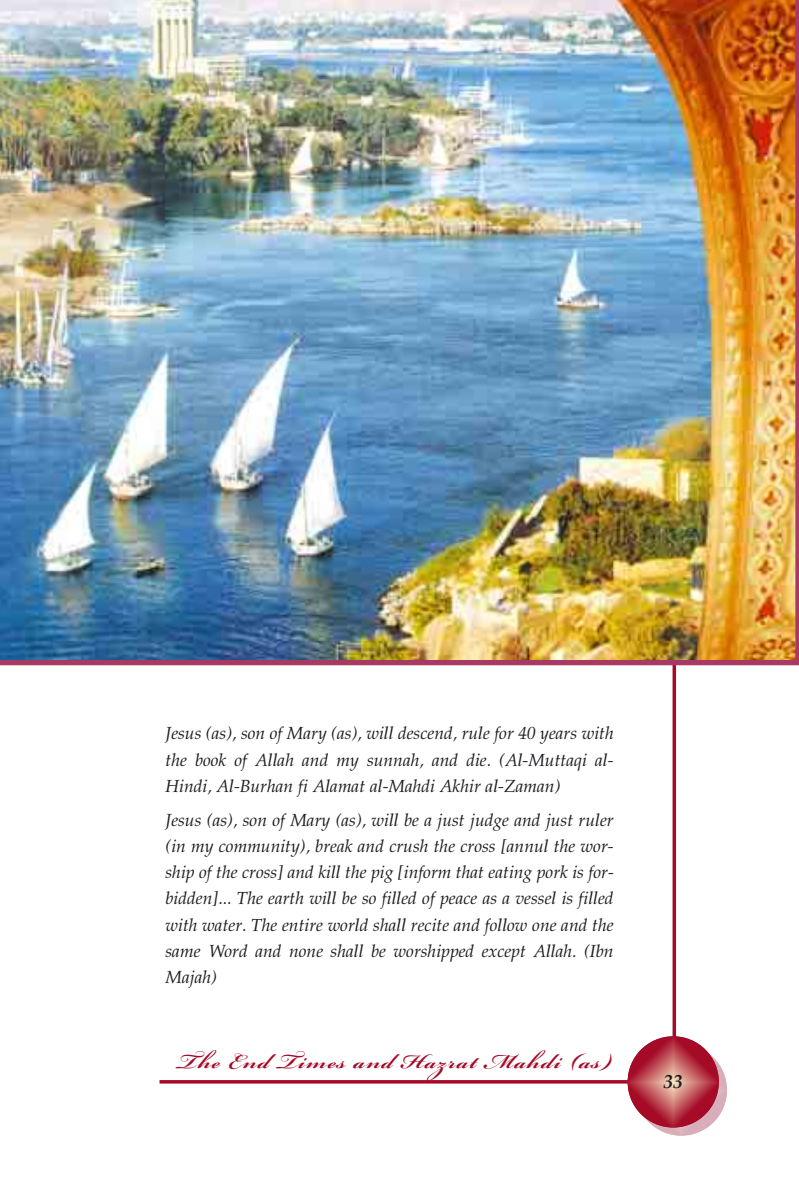
<style>
.page{position:relative;width:799px;height:1196px;background:#fff}
.page>*{position:absolute;margin:0;border:0;box-sizing:border-box;transform-origin:0 0}
.t1{font:700 31.5px "Bickham Script Pro";letter-spacing:.045em;color:#a50b27}
.t2{font:19.25px "Palatino Turk BI";color:#1b1c20}
.t3{font:17.5px/26.2px "Palatino Turk I";color:#1b1c20;text-align:justify}
</style>
<div class="page">
<hr style="left:159px;top:1080px;width:518px;height:3px;background:#a50b27">
<svg style="left:672px;top:665px;width:4px;height:371px"></svg>
<svg style="left:635px;top:1044px;width:92px;height:91px"></svg>
<svg style="left:627px;top:1036px;width:92px;height:91px;background:#b8404d"></svg>
<img style="left:0;top:0;width:799px;height:665px">
<p class="t3" style="left:165px;top:722px;width:450px">Jesus (as), son of Mary (as), will descend, rule for 40 years with the book of Allah and my sunnah, and die. (Al-Muttaqi al-Hindi, Al-Burhan fi Alamat al-Mahdi Akhir al-Zaman)</p>
<p class="t3" style="left:165px;top:808px;width:450px">Jesus (as), son of Mary (as), will be a just judge and just ruler (in my community), break and crush the cross [annul the wor&shy;ship of the cross] and kill the pig [inform that eating pork is for&shy;bidden]... The earth will be so filled of peace as a vessel is filled with water. The entire world shall recite and follow one and the same Word and none shall be worshipped except Allah. (Ibn Majah)</p>
<h1 class="t1" style="left:178px;top:1038px;width:435px">The End Times and Hazrat Mahdi (as)</h1>
<p class="t2" style="left:663px;top:1074px;width:21px">33</p>
</div>
